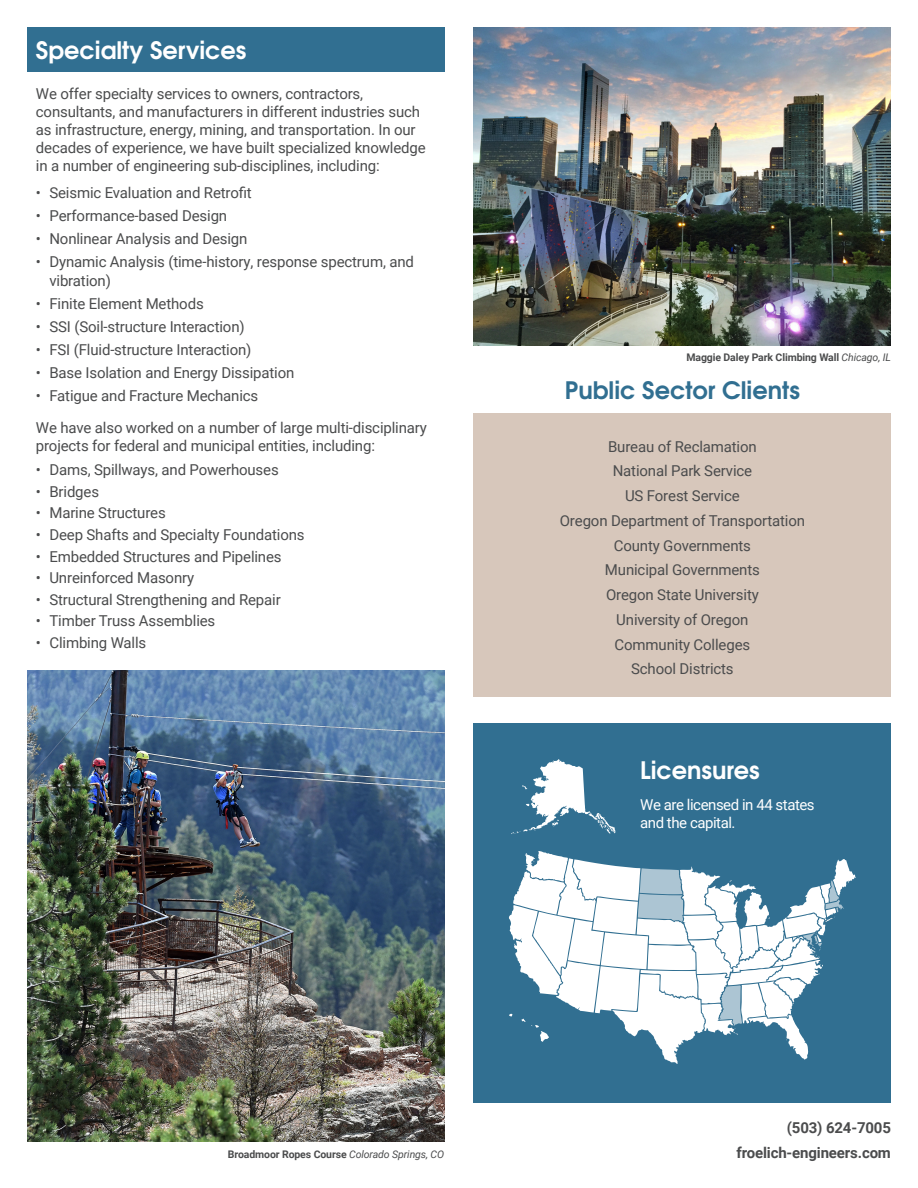
<style>
.page{position:relative;width:918px;height:1188px;background:#fff}
.page>*{position:absolute;margin:0;border:0;box-sizing:border-box;transform-origin:0 0}
.header_1{font:700 24px "Te X Gyre Adventor";color:#fff}
.header_1-2{font:700 24px "Te X Gyre Adventor";color:#316f91}
.text{font:15px/18px "Roboto";letter-spacing:-.01em;color:#4b4c4d}
.Paragraph_Style_2{font:15px "Roboto";letter-spacing:-.01em;color:#4b4c4d}
.text-2{font:15px/18px "Roboto";letter-spacing:-.03em;color:#fff}
.text-3{font:700 15px "Roboto";letter-spacing:-.01em;color:#4b4c4d}
.t1{font:700 10.5px "Roboto";letter-spacing:-.01em;color:#4b4c4d}
.s1{font-weight:400;font-style:italic}
</style>
<div class="page">
<div style="left:27px;top:27px;width:417px;height:44px;background:#316f91"></div>
<img style="left:474px;top:27px;width:417px;height:319px">
<img style="left:27px;top:671px;width:417px;height:470px">
<div style="left:474px;top:724px;width:417px;height:379px;background:#316f91"></div>
<svg style="left:511px;top:759px;width:104px;height:75px"></svg>
<svg style="left:509px;top:851px;width:347px;height:213px"></svg>
<div style="left:474px;top:413px;width:417px;height:284px;background:#d7c7bb"></div>
<p class="header_1" style="left:36px;top:29px;width:212px">Specialty Services</p>
<p class="text" style="left:36px;top:85px;width:391px">We offer specialty services to owners, contractors, consultants, and manufacturers in different industries such as infrastructure, energy, mining, and transportation. In our decades of experience, we have built specialized knowledge in a number of engineering sub-disciplines, including:</p>
<p class="text" style="left:36px;top:183px;width:217px">• Seismic Evaluation and Retrofit</p>
<p class="text" style="left:36px;top:206px;width:193px">• Performance-based Design</p>
<p class="text" style="left:36px;top:229px;width:213px">• Nonlinear Analysis and Design</p>
<p class="text" style="left:49px;top:251px;width:366px;line-height:19.5px;text-indent:-13px">• Dynamic Analysis (time-history, response spectrum, and vibration)</p>
<p class="text" style="left:36px;top:294px;width:169px">• Finite Element Methods</p>
<p class="text" style="left:36px;top:317px;width:210px">• SSI (Soil-structure Interaction)</p>
<p class="text" style="left:36px;top:340px;width:217px">• FSI (Fluid-structure Interaction)</p>
<p class="text" style="left:36px;top:363px;width:260px">• Base Isolation and Energy Dissipation</p>
<p class="text" style="left:36px;top:386px;width:224px">• Fatigue and Fracture Mechanics</p>
<p class="text" style="left:36px;top:418px;width:393px">We have also worked on a number of large multi-disciplinary projects for federal and municipal entities, including:</p>
<p class="text" style="left:36px;top:461px;width:244px">• Dams, Spillways, and Powerhouses</p>
<p class="text" style="left:36px;top:482px;width:65px">• Bridges</p>
<p class="text" style="left:36px;top:504px;width:131px">• Marine Structures</p>
<p class="text" style="left:36px;top:525px;width:270px">• Deep Shafts and Specialty Foundations</p>
<p class="text" style="left:36px;top:547px;width:247px">• Embedded Structures and Pipelines</p>
<p class="text" style="left:36px;top:568px;width:160px">• Unreinforced Masonry</p>
<p class="text" style="left:36px;top:590px;width:246px">• Structural Strengthening and Repair</p>
<p class="text" style="left:36px;top:611px;width:181px">• Timber Truss Assemblies</p>
<p class="text" style="left:36px;top:633px;width:112px">• Climbing Walls</p>
<p class="t1" style="left:228px;top:1147px;width:218px">Broadmoor Ropes Course <span class="s1">Colorado Springs, CO</span></p>
<p class="t1" style="left:686px;top:350px;width:206px">Maggie Daley Park Climbing Wall <span class="s1">Chicago, IL</span></p>
<p class="header_1-2" style="left:565px;top:370px;width:236px">Public Sector Clients</p>
<p class="Paragraph_Style_2" style="left:608px;top:436px;width:150px">Bureau of Reclamation</p>
<p class="Paragraph_Style_2" style="left:613px;top:460px;width:141px">National Park Service</p>
<p class="Paragraph_Style_2" style="left:625px;top:485px;width:116px">US Forest Service</p>
<p class="Paragraph_Style_2" style="left:560px;top:510px;width:247px">Oregon Department of Transportation</p>
<p class="Paragraph_Style_2" style="left:614px;top:535px;width:139px">County Governments</p>
<p class="Paragraph_Style_2" style="left:605px;top:559px;width:156px">Municipal Governments</p>
<p class="Paragraph_Style_2" style="left:606px;top:584px;width:154px">Oregon State University</p>
<p class="Paragraph_Style_2" style="left:616px;top:609px;width:134px">University of Oregon</p>
<p class="Paragraph_Style_2" style="left:615px;top:634px;width:137px">Community Colleges</p>
<p class="Paragraph_Style_2" style="left:631px;top:658px;width:104px">School Districts</p>
<p class="header_1" style="left:640px;top:749px;width:121px">Licensures</p>
<p class="text-2" style="left:640px;top:795px;width:176px">We are licensed in 44 states and the capital.</p>
<p class="text-3" style="left:787px;top:1117px;width:106px">(503) 624-7005</p>
<p class="text-3" style="left:736px;top:1142px;width:156px">froelich-engineers.com</p>
</div>
